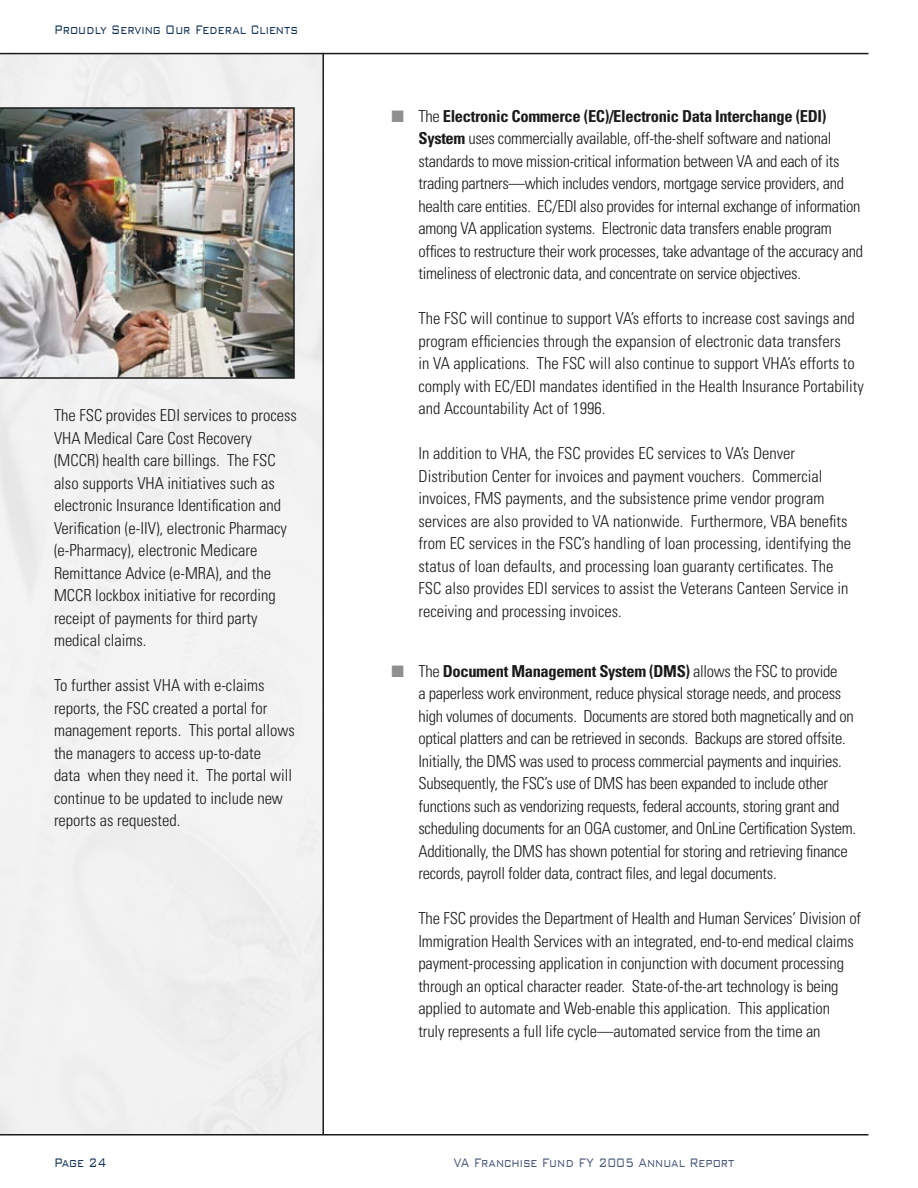
<style>
.page{position:relative;width:918px;height:1188px;background:#fff}
.page>*{position:absolute;margin:0;border:0;box-sizing:border-box;transform-origin:0 0}
.t1{font:300 condensed 16.5px/22.5px "Univers";letter-spacing:-.01em;color:#1b1b1b}
.t2{font:300 16.5px "Bank Gothic BT";color:#153456;scale:.72 1}
.t3{font:300 16.5px "Bank Gothic BT";color:#4c5b7a;scale:.72 1}
.s1{color:#8f8f8f}
.s2{font-weight:700}
</style>
<div class="page">
<hr style="left:0;top:53px;width:868px;height:1px;background:#1b1b1b">
<hr style="left:0;top:1134px;width:868px;height:2px;background:#1b1b1b">
<hr style="left:322px;top:53px;width:2px;height:1081px;background:#1b1b1b">
<img style="left:0;top:107px;width:295px;height:272px">
<p class="t2" style="left:54px;top:21px;width:340px">Proudly Serving Our Federal Clients</p>
<p class="t1" style="left:54px;top:404px;width:244px">The FSC provides EDI services to process VHA Medical Care Cost Recovery (MCCR) health care billings. The FSC also supports VHA initiatives such as electronic Insurance Identification and Verification (e-IIV), electronic Pharmacy (e-Pharmacy), electronic Medicare Remittance Advice (e-MRA), and the MCCR lockbox initiative for recording receipt of payments for third party medical claims.</p>
<p class="t1" style="left:54px;top:674px;width:242px">To further assist VHA with e-claims reports, the FSC created a portal for management reports. This portal allows the managers to access up-to-date<br>data when they need it. The portal will continue to be updated to include new reports as requested.</p>
<p class="t2" style="left:54px;top:1153px;width:74px">Page 24</p>
<p class="t1" style="left:418px;top:104px;width:446px;text-indent:-27px"><span class="s1">■</span> The <span class="s2">Electronic Commerce (EC)/Electronic Data Interchange (EDI)<br>System</span> uses commercially available, off-the-shelf software and national standards to move mission-critical information between VA and each of its trading partners—which includes vendors, mortgage service providers, and health care entities. EC/EDI also provides for internal exchange of information among VA application systems. Electronic data transfers enable program offices to restructure their work processes, take advantage of the accuracy and timeliness of electronic data, and concentrate on service objectives.</p>
<p class="t1" style="left:418px;top:307px;width:447px">The FSC will continue to support VA’s efforts to increase cost savings and program efficiencies through the expansion of electronic data transfers<br>in VA applications. The FSC will also continue to support VHA’s efforts to comply with EC/EDI mandates identified in the Health Insurance Portability and Accountability Act of 1996.</p>
<p class="t1" style="left:418px;top:442px;width:434px">In addition to VHA, the FSC provides EC services to VA’s Denver Distribution Center for invoices and payment vouchers. Commercial invoices, FMS payments, and the subsistence prime vendor program services are also provided to VA nationwide. Furthermore, VBA benefits from EC services in the FSC’s handling of loan processing, identifying the status of loan defaults, and processing loan guaranty certificates. The FSC also provides EDI services to assist the Veterans Canteen Service in receiving and processing invoices.</p>
<p class="t1" style="left:418px;top:660px;width:439px;text-indent:-27px"><span class="s1">■</span> The <span class="s2">Document Management System (DMS)</span> allows the FSC to provide<br>a paperless work environment, reduce physical storage needs, and process high volumes of documents. Documents are stored both magnetically and on optical platters and can be retrieved in seconds. Backups are stored offsite.<br>Initially, the DMS was used to process commercial payments and inquiries.<br>Subsequently, the FSC’s use of DMS has been expanded to include other functions such as vendorizing requests, federal accounts, storing grant and scheduling documents for an OGA customer, and OnLine Certification System.<br>Additionally, the DMS has shown potential for storing and retrieving finance records, payroll folder data, contract files, and legal documents.</p>
<p class="t1" style="left:418px;top:907px;width:444px">The FSC provides the Department of Health and Human Services’ Division of Immigration Health Services with an integrated, end-to-end medical claims payment-processing application in conjunction with document processing through an optical character reader. State-of-the-art technology is being applied to automate and Web-enable this application. This application<br>truly represents a full life cycle—automated service from the time an</p>
<p class="t3" style="left:454px;top:1153px;width:392px">VA Franchise Fund FY 2005 Annual Report</p>
</div>
